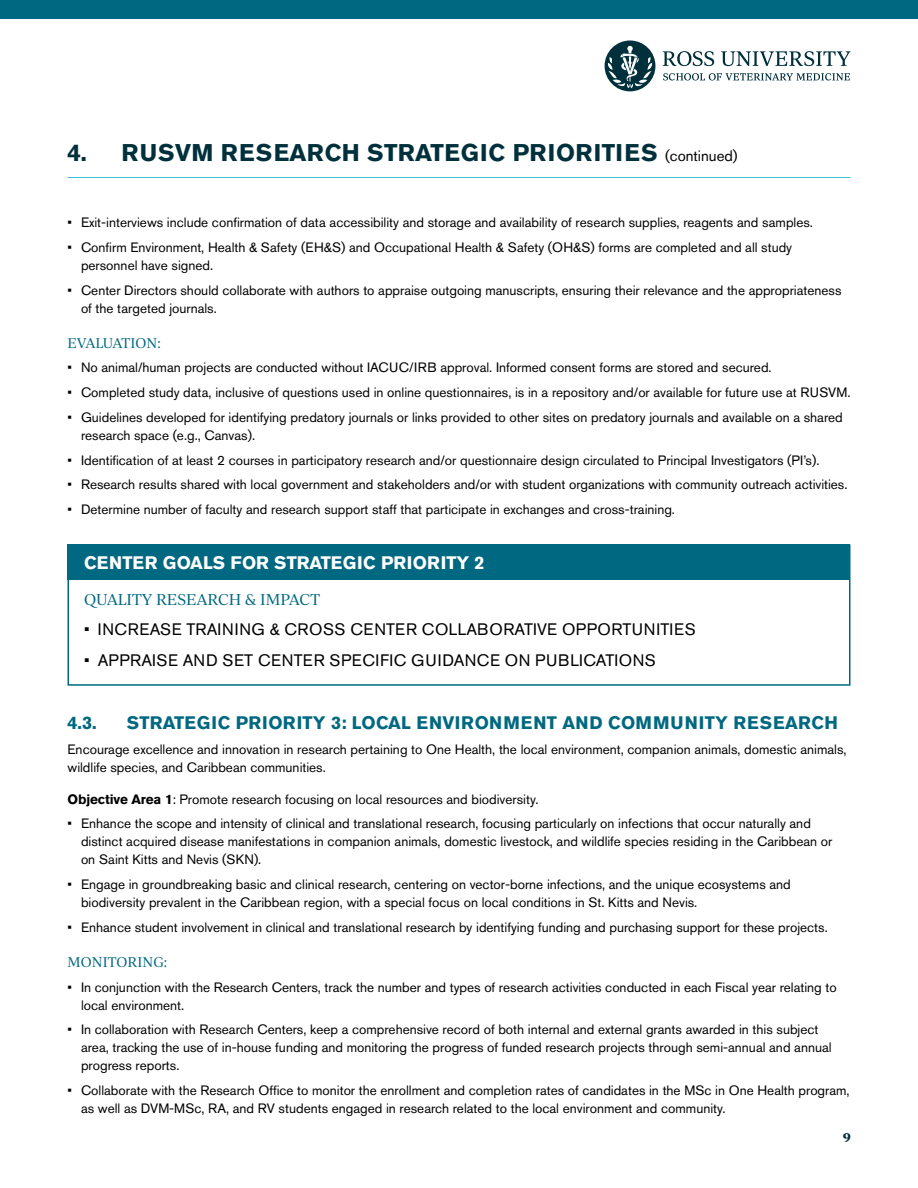
<style>
.page{position:relative;width:918px;height:1188px;background:#fff}
.page>*{position:absolute;margin:0;border:0;box-sizing:border-box;transform-origin:0 0}
.t1{font:700 24px "Akzidenz Grotesk Std";letter-spacing:.025em;color:#00303c}
.t2{font:700 18px "Akzidenz Grotesk Std";letter-spacing:.015em;color:#006880}
.t3{font:700 18px "Akzidenz Grotesk Std";color:#fff}
.t4{font:16.5px "Akzidenz Grotesk Std";letter-spacing:.03em;color:#000}
.t5{font:15px "Ivy Journal";letter-spacing:-.005em;color:#006880}
.t6{font:13.5px/18px "Akzidenz Grotesk Std";color:#000}
.t7{font:13.5px "Ivy Journal";letter-spacing:.01em;color:#006880}
.t8{font:13.5px "Ivy Journal";letter-spacing:-.015em;color:#006880}
.t9{font:700 12px "Ivy Journal";color:#00303c}
.s1{font-weight:400;font-size:15px;color:#000}
.s2{font-weight:700}
</style>
<div class="page">
<hr style="left:68px;top:177px;width:782px;height:1px;background:#39c1cd">
<div style="left:0;top:0;width:918px;height:19px;background:#006880"></div>
<svg style="left:663px;top:51px;width:51px;height:15px"></svg>
<svg style="left:721px;top:51px;width:130px;height:15px"></svg>
<svg style="left:663px;top:73px;width:187px;height:8px"></svg>
<div style="left:605px;top:41px;width:50px;height:50px;background:#00303c;border-radius:50%"></div>
<svg style="left:608px;top:46px;width:44px;height:42px"></svg>
<div style="left:68px;top:544px;width:782px;height:36px;background:#006880"></div>
<div style="left:68px;top:544px;width:782px;height:142px;border:2px solid #006880"></div>
<h1 class="t1" style="left:68px;top:138px;width:672px">4. RUSVM RESEARCH STRATEGIC PRIORITIES <span class="s1">(continued)</span></h1>
<p class="t6" style="left:68px;top:213px;width:747px">• Exit-interviews include confirmation of data accessibility and storage and availability of research supplies, reagents and samples.</p>
<p class="t6" style="left:81px;top:238px;width:713px;text-indent:-14px">• Confirm Environment, Health &amp; Safety (EH&amp;S) and Occupational Health &amp; Safety (OH&amp;S) forms are completed and all study personnel have signed.</p>
<p class="t6" style="left:81px;top:281px;width:762px;text-indent:-14px">• Center Directors should collaborate with authors to appraise outgoing manuscripts, ensuring their relevance and the appropriateness of the targeted journals.</p>
<p class="t8" style="left:68px;top:333px;width:95px">EVALUATION:</p>
<p class="t6" style="left:68px;top:359px;width:706px">• No animal/human projects are conducted without IACUC/IRB approval. Informed consent forms are stored and secured.</p>
<p class="t6" style="left:68px;top:383px;width:784px">• Completed study data, inclusive of questions used in online questionnaires, is in a repository and/or available for future use at RUSVM.</p>
<p class="t6" style="left:81px;top:408px;width:763px;text-indent:-14px">• Guidelines developed for identifying predatory journals or links provided to other sites on predatory journals and available on a shared research space (e.g., Canvas).</p>
<p class="t6" style="left:68px;top:451px;width:753px">• Identification of at least 2 courses in participatory research and/or questionnaire design circulated to Principal Investigators (PI’s).</p>
<p class="t6" style="left:68px;top:476px;width:782px">• Research results shared with local government and stakeholders and/or with student organizations with community outreach activities.</p>
<p class="t6" style="left:68px;top:500px;width:609px">• Determine number of faculty and research support staff that participate in exchanges and cross-training.</p>
<h2 class="t3" style="left:84px;top:553px;width:402px">CENTER GOALS FOR STRATEGIC PRIORITY 2</h2>
<p class="t5" style="left:84px;top:588px;width:237px">QUALITY RESEARCH &amp; IMPACT</p>
<p class="t4" style="left:84px;top:620px;width:613px">• INCREASE TRAINING &amp; CROSS CENTER COLLABORATIVE OPPORTUNITIES</p>
<p class="t4" style="left:84px;top:650px;width:573px">• APPRAISE AND SET CENTER SPECIFIC GUIDANCE ON PUBLICATIONS</p>
<h2 class="t2" style="left:68px;top:713px;width:31px">4.3.</h2>
<h2 class="t2" style="left:127px;top:713px;width:713px">STRATEGIC PRIORITY 3: LOCAL ENVIRONMENT AND COMMUNITY RESEARCH</h2>
<p class="t6" style="left:68px;top:740px;width:781px">Encourage excellence and innovation in research pertaining to One Health, the local environment, companion animals, domestic animals, wildlife species, and Caribbean communities.</p>
<p class="t6" style="left:68px;top:790px;width:472px"><span class="s2">Objective Area 1</span>: Promote research focusing on local resources and biodiversity.</p>
<p class="t6" style="left:81px;top:815px;width:753px;text-indent:-14px">• Enhance the scope and intensity of clinical and translational research, focusing particularly on infections that occur naturally and distinct acquired disease manifestations in companion animals, domestic livestock, and wildlife species residing in the Caribbean or on Saint Kitts and Nevis (SKN).</p>
<p class="t6" style="left:81px;top:875px;width:711px;text-indent:-14px">• Engage in groundbreaking basic and clinical research, centering on vector-borne infections, and the unique ecosystems and biodiversity prevalent in the Caribbean region, with a special focus on local conditions in St. Kitts and Nevis.</p>
<p class="t6" style="left:68px;top:918px;width:762px">• Enhance student involvement in clinical and translational research by identifying funding and purchasing support for these projects.</p>
<p class="t7" style="left:68px;top:952px;width:101px">MONITORING:</p>
<p class="t6" style="left:81px;top:978px;width:757px;text-indent:-14px">• In conjunction with the Research Centers, track the number and types of research activities conducted in each Fiscal year relating to local environment.</p>
<p class="t6" style="left:81px;top:1021px;width:752px;text-indent:-14px">• In collaboration with Research Centers, keep a comprehensive record of both internal and external grants awarded in this subject area, tracking the use of in-house funding and monitoring the progress of funded research projects through semi-annual and annual progress reports.</p>
<p class="t6" style="left:81px;top:1081px;width:770px;text-indent:-14px">• Collaborate with the Research Office to monitor the enrollment and completion rates of candidates in the MSc in One Health program, as well as DVM-MSc, RA, and RV students engaged in research related to the local environment and community.</p>
<p class="t9" style="left:843px;top:1128px;width:10px">9</p>
</div>
